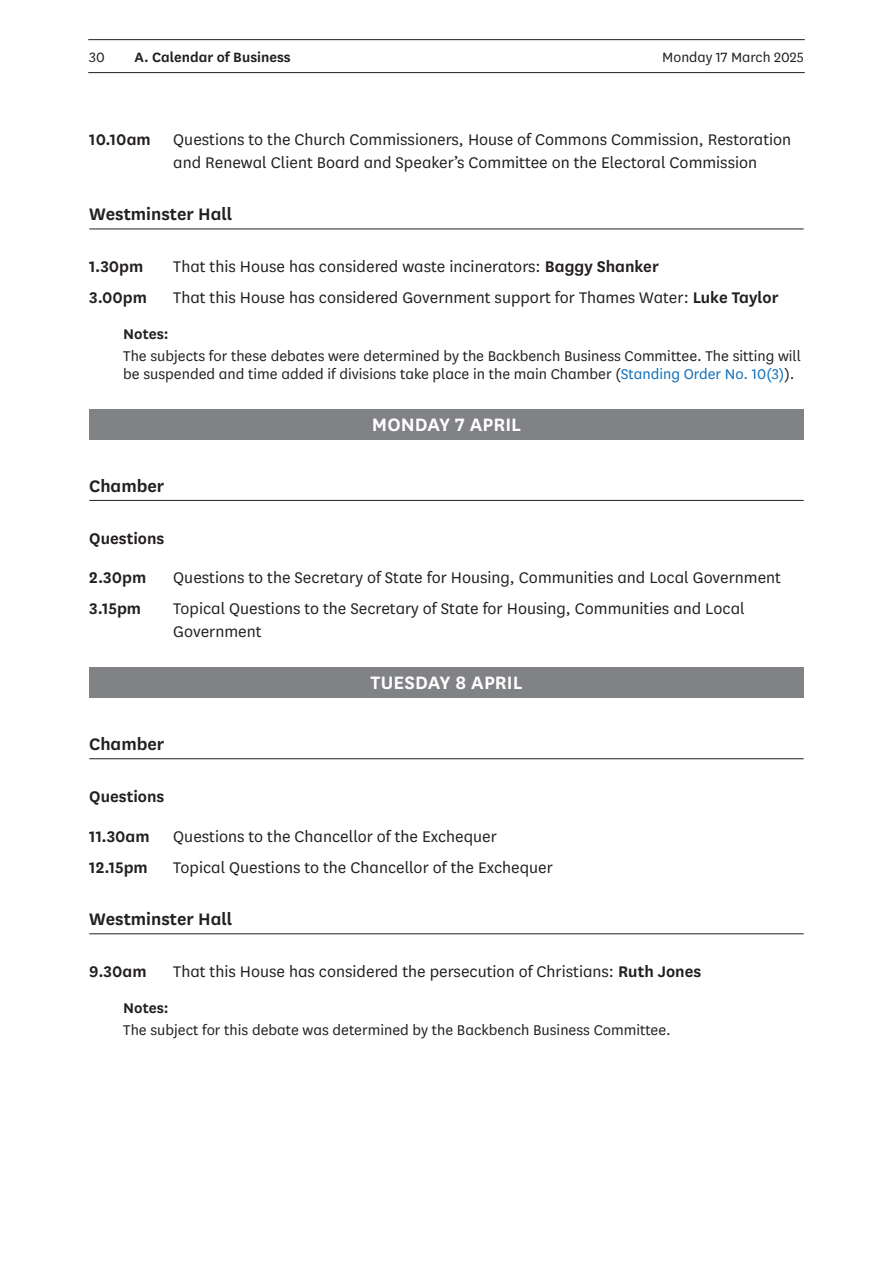
<style>
.page{position:relative;width:893px;height:1263px;background:#fff}
.page>*{position:absolute;margin:0;border:0;box-sizing:border-box;transform-origin:0 0}
.Heading2Grey{font:21px "National LFSN Semibold";color:#fff}
.Heading3Underlined{font:19.5px "National LFSN Semibold";color:#231f20}
.FBA-Question{font:18px/22.5px "National LFSN Book";color:#231f20}
.FBA-Question-2{font:18px "National LFSN Semibold";color:#231f20}
.BoldTimingHeading{font:18px "National LFSN Semibold";color:#231f20}
.NotesText{font:16.5px/18px "National LFSN Book";color:#231f20}
.NotesTag{font:16.5px "National LFSN Semibold";color:#231f20}
.t1{font:15.75px "National LFSN Semibold";color:#231f20}
.t2{font:15.75px "National LFSN Book";color:#231f20}
.s1{font-family:"National LFSN Semibold"}
.s2{color:#0f6eb8}
</style>
<div class="page">
<hr style="left:88px;top:72px;width:717px;height:1px;background:#231f20">
<hr style="left:88px;top:39px;width:717px;height:1px;background:#231f20">
<hr style="left:89px;top:229px;width:715px;height:1px;background:#231f20">
<div style="left:89px;top:409px;width:715px;height:30px;background:#808285"></div>
<hr style="left:89px;top:500px;width:715px;height:1px;background:#231f20">
<div style="left:89px;top:667px;width:715px;height:31px;background:#808285"></div>
<hr style="left:89px;top:758px;width:715px;height:1px;background:#231f20">
<hr style="left:89px;top:933px;width:715px;height:1px;background:#231f20">
<p class="t2" style="left:89px;top:47px;width:17px">30</p>
<p class="t1" style="left:134px;top:46px;width:158px">A. Calendar of Business</p>
<p class="t2" style="left:662px;top:47px;width:143px">Monday 17 March 2025</p>
<p class="FBA-Question-2" style="left:89px;top:127px;width:63px">10.10am</p>
<p class="FBA-Question" style="left:173px;top:128px;width:619px">Questions to the Church Commissioners, House of Commons Commission, Restoration and Renewal Client Board and Speaker’s Committee on the Electoral Commission</p>
<h3 class="Heading3Underlined" style="left:89px;top:201px;width:145px">Westminster Hall</h3>
<p class="FBA-Question-2" style="left:89px;top:254px;width:56px">1.30pm</p>
<p class="FBA-Question" style="left:173px;top:255px;width:487px">That this House has considered waste incinerators: <span class="s1">Baggy Shanker</span></p>
<p class="FBA-Question-2" style="left:89px;top:285px;width:59px">3.00pm</p>
<p class="FBA-Question" style="left:173px;top:286px;width:607px">That this House has considered Government support for Thames Water: <span class="s1">Luke Taylor</span></p>
<p class="NotesTag" style="left:123px;top:322px;width:47px">N otes:</p>
<p class="NotesText" style="left:123px;top:347px;width:679px">The subjects for these debates were determined by the Backbench Business Committee. The sitting will be suspended and time added if divisions take place in the main Chamber (<span class="s2">Standing Order No. 10(3)</span>).</p>
<h2 class="Heading2Grey" style="left:372px;top:410px;width:29px">MONDAY</h2>
<h2 class="Heading2Grey" style="left:455px;top:410px;width:67px">7 APRIL</h2>
<h3 class="Heading3Underlined" style="left:89px;top:472px;width:77px">Chamber</h3>
<p class="BoldTimingHeading" style="left:89px;top:526px;width:77px">Questions</p>
<p class="FBA-Question-2" style="left:89px;top:565px;width:58px">2.30pm</p>
<p class="FBA-Question" style="left:173px;top:566px;width:609px">Questions to the Secretary of State for Housing, Communities and Local Government</p>
<p class="FBA-Question-2" style="left:89px;top:596px;width:53px">3.15pm</p>
<p class="FBA-Question" style="left:173px;top:597px;width:573px">Topical Questions to the Secretary of State for Housing, Communities and Local<br>Government</p>
<h2 class="Heading2Grey" style="left:370px;top:668px;width:57px">TUESDAY</h2>
<h2 class="Heading2Grey" style="left:455px;top:668px;width:69px">8 APRIL</h2>
<h3 class="Heading3Underlined" style="left:89px;top:730px;width:77px">Chamber</h3>
<p class="BoldTimingHeading" style="left:89px;top:784px;width:77px">Questions</p>
<p class="FBA-Question-2" style="left:89px;top:824px;width:62px">11.30am</p>
<p class="FBA-Question" style="left:173px;top:824px;width:325px">Questions to the Chancellor of the Exchequer</p>
<p class="FBA-Question-2" style="left:89px;top:855px;width:60px">12.15pm</p>
<p class="FBA-Question" style="left:173px;top:855px;width:381px">Topical Questions to the Chancellor of the Exchequer</p>
<h3 class="Heading3Underlined" style="left:89px;top:905px;width:145px">Westminster Hall</h3>
<p class="FBA-Question-2" style="left:89px;top:959px;width:59px">9.30am</p>
<p class="FBA-Question" style="left:173px;top:960px;width:529px">That this House has considered the persecution of Christians: <span class="s1">Ruth Jones</span></p>
<p class="NotesTag" style="left:123px;top:996px;width:47px">N otes:</p>
<p class="NotesText" style="left:123px;top:1020px;width:549px">The subject for this debate was determined by the Backbench Business Committee.</p>
</div>
